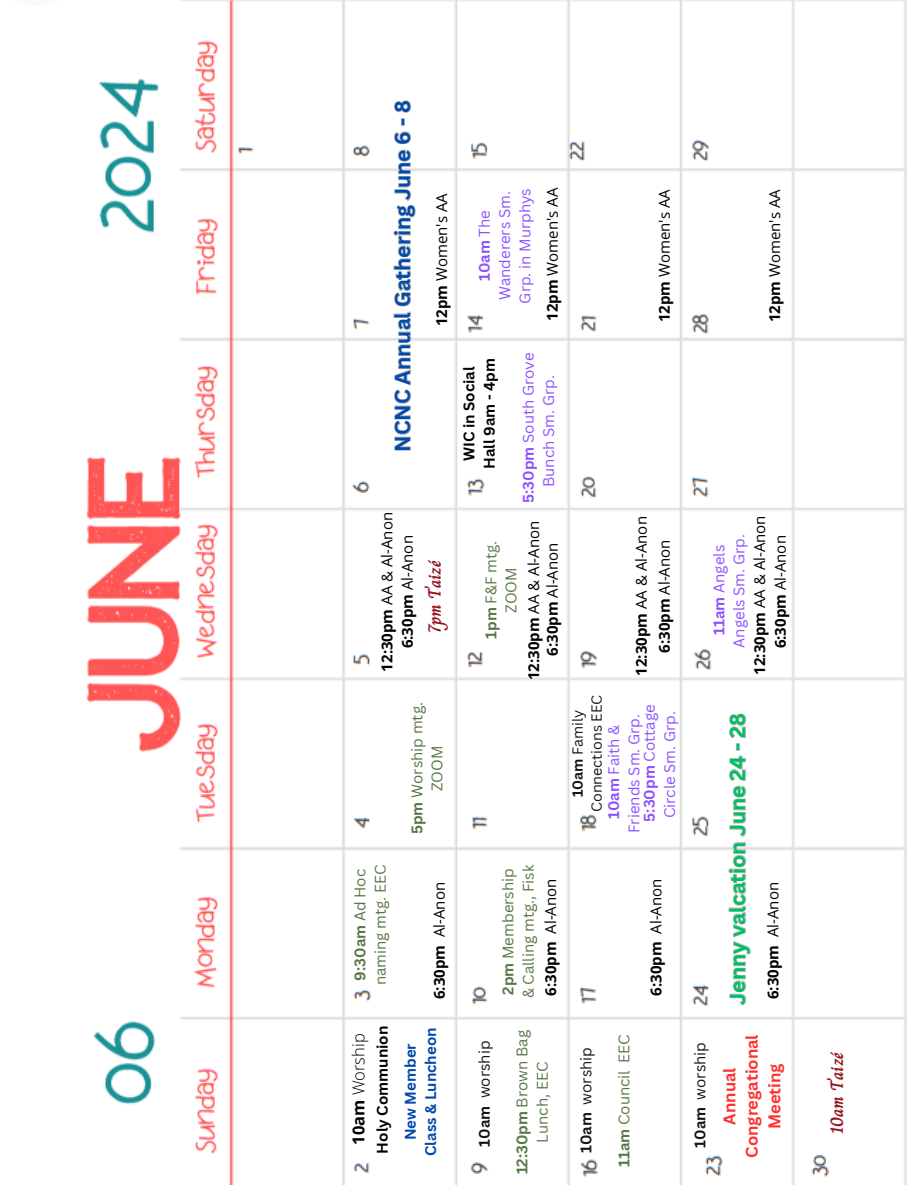
<style>
.page{position:relative;width:918px;height:1188px;background:#fff}
.page>*{position:absolute;margin:0;border:0;box-sizing:border-box;transform-origin:0 0}
.t1{font:700 21px "Canva Sans";color:#004aad}
.t2{font:700 21px "Canva Sans";color:#00bf63}
.t3{font:700 18px "Charm";color:#92131e}
.t4{font:700 16.5px/22.5px "Canva Sans";color:#ff3131;text-align:center}
.t5{font:300 16.5px "Open Sans";color:#000}
.t6{font:15px "Open Sans";color:#000}
.t7{font:15px/20.2px "Canva Sans";color:#8c52ff;text-align:center}
.t8{font:15px/20.2px "Canva Sans";color:#577745;text-align:center}
.t9{font:700 15px/20.2px "Canva Sans";color:#000;text-align:center}
.t10{font:15px "Canva Sans";color:#151515}
.t11{font:700 15px/20.2px "Canva Sans";color:#004aad;text-align:center}
.t12{font:14.25px/19.2px "Canva Sans";color:#151515;text-align:center}
.s1{font-weight:700}
</style>
<div class="page">
<img style="left:86px;top:0;width:821px;height:1185px">
<svg style="left:392px;top:99px;width:25px;height:352px"></svg>
<svg style="left:727px;top:712px;width:25px;height:294px"></svg>
<p class="t1" style="left:388px;top:452px;width:353px;rotate:-90deg">NCNC Annual Gathering June 6 - 8</p>
<p class="t6" style="left:431px;top:326px;width:135px;rotate:-90deg"><span class="s1">12pm</span> Women's AA</p>
<h1 class="t6" style="left:377px;top:672px;width:161px;rotate:-90deg"><span class="s1">12:30pm</span> AA &amp; Al-Anon</h1>
<h4 class="t6" style="left:397px;top:648px;width:115px;rotate:-90deg"><span class="s1">6:30pm</span> Al-Anon</h4>
<p class="t3" style="left:421px;top:633px;width:75px;rotate:-90deg">7pm Taizé</p>
<p class="t7" style="left:474px;top:304px;width:117px;rotate:-90deg"><span class="s1">10am</span> The<br>Wanderers Sm.<br>Grp. in Murphys</p>
<p class="t6" style="left:542px;top:321px;width:135px;rotate:-90deg"><span class="s1">12pm</span> Women's AA</p>
<h2 class="t9" style="left:458px;top:469px;width:113px;rotate:-90deg">WIC in Social<br>Hall 9am - 4pm</h2>
<p class="t7" style="left:518px;top:503px;width:152px;rotate:-90deg"><span class="s1">5:30pm</span> South Grove<br>Bunch Sm. Grp.</p>
<p class="t8" style="left:480px;top:639px;width:99px;rotate:-90deg"><span class="s1">1pm</span> F&amp;F mtg.<br>ZOOM</p>
<p class="t6" style="left:523px;top:680px;width:161px;rotate:-90deg"><span class="s1">12:30pm</span> AA &amp; Al-Anon</p>
<p class="t6" style="left:542px;top:656px;width:115px;rotate:-90deg"><span class="s1">6:30pm</span> Al-Anon</p>
<h2 class="t6" style="left:654px;top:322px;width:135px;rotate:-90deg"><span class="s1">12pm</span> Women's AA</h2>
<p class="t6" style="left:631px;top:676px;width:161px;rotate:-90deg"><span class="s1">12:30pm</span> AA &amp; Al-Anon</p>
<p class="t6" style="left:654px;top:653px;width:115px;rotate:-90deg"><span class="s1">6:30pm</span> Al-Anon</p>
<p class="t8" style="left:350px;top:985px;width:123px;rotate:-90deg"><span class="s1">9:30am</span> Ad Hoc naming mtg. EEC</p>
<p class="t12" style="left:568px;top:812px;width:119px;rotate:-90deg"><span class="s1">10am</span> Family<br>Connections EEC</p>
<p class="t8" style="left:406px;top:834px;width:134px;rotate:-90deg"><span class="s1">5pm</span> Worship mtg.<br>ZOOM</p>
<p class="t7" style="left:603px;top:833px;width:120px;rotate:-90deg"><span class="s1">10am</span> Faith &amp;<br>Friends Sm. Grp.</p>
<p class="t7" style="left:639px;top:822px;width:119px;rotate:-90deg"><span class="s1">5:30pm</span> Cottage</p>
<h1 class="t7" style="left:659px;top:818px;width:109px;rotate:-90deg">Circle Sm. Grp.</h1>
<p class="t6" style="left:429px;top:999px;width:119px;rotate:-90deg"><span class="s1">6:30pm</span> Al-Anon</p>
<h2 class="t8" style="left:498px;top:998px;width:135px;text-align:left;rotate:-90deg"><span class="s1">2pm</span> Membership &amp; Calling mtg., Fisk</h2>
<p class="t6" style="left:540px;top:996px;width:119px;rotate:-90deg"><span class="s1">6:30pm</span> Al-Anon</p>
<p class="t6" style="left:646px;top:996px;width:119px;rotate:-90deg"><span class="s1">6:30pm</span> Al-Anon</p>
<p class="t9" style="left:372px;top:1154px;width:129px;rotate:-90deg">Holy Communion</p>
<h4 class="t11" style="left:400px;top:1156px;width:130px;rotate:-90deg">New Member<br>Class &amp; Luncheon</h4>
<p class="t5" style="left:347px;top:1145px;width:113px;rotate:-90deg"><span class="s1">10am</span> Worship</p>
<p class="t8" style="left:512px;top:1174px;width:146px;rotate:-90deg"><span class="s1">12:30pm</span> Brown Bag<br>Lunch, EEC</p>
<p class="t8" style="left:613px;top:1167px;width:134px;rotate:-90deg"><span class="s1">11am</span> Council EEC</p>
<p class="t10" style="left:474px;top:1147px;width:107px;rotate:-90deg"><span class="s1">10am</span> worship</p>
<p class="t10" style="left:576px;top:1153px;width:107px;rotate:-90deg"><span class="s1">10am</span> worship</p>
<p class="t6" style="left:764px;top:322px;width:135px;rotate:-90deg"><span class="s1">12pm</span> Women's AA</p>
<p class="t6" style="left:749px;top:675px;width:161px;rotate:-90deg"><span class="s1">12:30pm</span> AA &amp; Al-Anon</p>
<p class="t7" style="left:708px;top:648px;width:115px;rotate:-90deg"><span class="s1">11am</span> Angels<br>Angels Sm. Grp.</p>
<p class="t6" style="left:770px;top:648px;width:115px;rotate:-90deg"><span class="s1">6:30pm</span> Al-Anon</p>
<h4 class="t10" style="left:690px;top:1148px;width:107px;rotate:-90deg"><span class="s1">10am</span> worship</h4>
<p class="t2" style="left:723px;top:1005px;width:293px;rotate:-90deg">Jenny valcation June 24 - 28</p>
<p class="t6" style="left:763px;top:999px;width:119px;rotate:-90deg"><span class="s1">6:30pm</span> Al-Anon</p>
<h3 class="t4" style="left:718px;top:1158px;width:125px;rotate:-90deg">Annual<br>Congregational<br>Meeting</h3>
<p class="t3" style="left:823px;top:1134px;width:84px;rotate:-90deg">10am Taizé</p>
</div>
